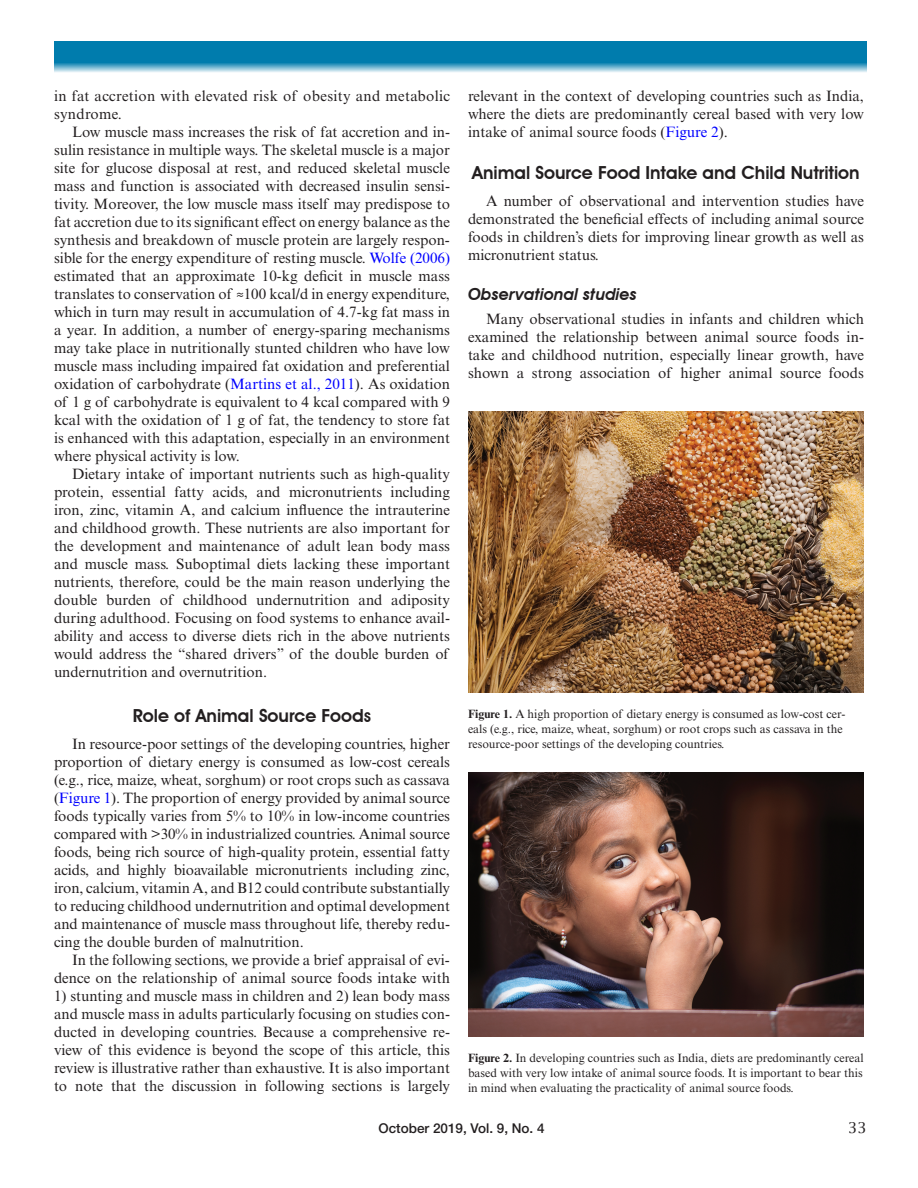
<style>
.page{position:relative;width:918px;height:1188px;background:#fff}
.page>*{position:absolute;margin:0;border:0;box-sizing:border-box;transform-origin:0 0}
.t1{font:600 18px "Avant Garde IT Cby BT";color:#231f20}
.t2{font:italic 600 16.5px "Avant Garde IT Cby BT";color:#231f20}
.t3{font:15px/18px "Times New Roman MT Std";color:#231f20;text-align:justify}
.t4{font:15px/18px "Times New Roman MT Std";letter-spacing:.02em;color:#231f20}
.t5{font:15px "Lucida Bright";color:#231f20}
.t6{font:500 13.5px "Helvetica Neue LT Std";color:#231f20}
.t7{font:12px/15px "Times New Roman MT Std";color:#231f20}
.s1{color:#00f}
.s2{font-weight:700}
</style>
<div class="page">
<svg style="left:54px;top:41px;width:813px;height:31px;background:#238eb8"></svg>
<img style="left:468px;top:411px;width:396px;height:282px">
<img style="left:468px;top:773px;width:396px;height:263px">
<p class="t4" style="left:54px;top:87px;width:398px">in fat accretion with elevated risk of obesity and metabolic syndrome.</p>
<p class="t3" style="left:54px;top:123px;width:398px;text-indent:18px">Low muscle mass increases the risk of fat accretion and in&shy;sulin resistance in multiple ways. The skeletal muscle is a major site for glucose disposal at rest, and reduced skeletal muscle mass and function is associated with decreased insulin sensi&shy;tivity. Moreover, the low muscle mass itself may predispose to fat accretion due to its significant effect on energy balance as the synthesis and breakdown of muscle protein are largely respon&shy;sible for the energy expenditure of resting muscle. <span class="s1">Wolfe (2006) </span>estimated that an approximate 10-kg deficit in muscle mass translates to conservation of ≈100 kcal/d in energy expenditure, which in turn may result in accumulation of 4.7-kg fat mass in a year. In addition, a number of energy-sparing mechanisms may take place in nutritionally stunted children who have low muscle mass including impaired fat oxidation and preferential oxidation of carbohydrate (<span class="s1">Martins et al., 2011</span>). As oxidation of 1 g of carbohydrate is equivalent to 4 kcal compared with 9 kcal with the oxidation of 1 g of fat, the tendency to store fat is enhanced with this adaptation, especially in an environment where physical activity is low.</p>
<p class="t3" style="left:54px;top:465px;width:398px;text-indent:18px">Dietary intake of important nutrients such as high-quality protein, essential fatty acids, and micronutrients including iron, zinc, vitamin A, and calcium influence the intrauterine and childhood growth. These nutrients are also important for the development and maintenance of adult lean body mass and muscle mass. Suboptimal diets lacking these important nutrients, therefore, could be the main reason underlying the double burden of childhood undernutrition and adiposity during adulthood. Focusing on food systems to enhance avail&shy;ability and access to diverse diets rich in the above nutrients would address the “shared drivers” of the double burden of undernutrition and overnutrition.</p>
<p class="t1" style="left:133px;top:705px;width:240px">Role of Animal Source Foods</p>
<p class="t3" style="left:54px;top:735px;width:398px;text-indent:18px">In resource-poor settings of the developing countries, higher proportion of dietary energy is consumed as low-cost cereals (e.g., rice, maize, wheat, sorghum) or root crops such as cassava (<span class="s1">Figure 1</span>). The proportion of energy provided by animal source foods typically varies from 5% to 10% in low-income countries compared with &gt;30% in industrialized countries. Animal source foods, being rich source of high-quality protein, essential fatty acids, and highly bioavailable micronutrients including zinc, iron, calcium, vitamin A, and B12 could contribute substantially to reducing childhood undernutrition and optimal development and maintenance of muscle mass throughout life, thereby redu&shy;cing the double burden of malnutrition.</p>
<p class="t3" style="left:54px;top:951px;width:397px;text-align:right">In the following sections, we provide a brief appraisal of evi&shy;dence on the relationship of animal source foods intake with</p>
<p class="t3" style="left:54px;top:987px;width:398px">1) stunting and muscle mass in children and 2) lean body mass and muscle mass in adults particularly focusing on studies con&shy;ducted in developing countries. Because a comprehensive re&shy;view of this evidence is beyond the scope of this article, this review is illustrative rather than exhaustive. It is also important to note that the discussion in following sections is largely</p>
<p class="t3" style="left:468px;top:87px;width:398px">relevant in the context of developing countries such as India, where the diets are predominantly cereal based with very low intake of animal source foods (<span class="s1">Figure 2</span>).</p>
<p class="t1" style="left:472px;top:162px;width:389px">Animal Source Food Intake and Child Nutrition</p>
<p class="t3" style="left:468px;top:192px;width:398px;text-indent:18px">A number of observational and intervention studies have demonstrated the beneficial effects of including animal source foods in children’s diets for improving linear growth as well as micronutrient status.</p>
<p class="t2" style="left:468px;top:284px;width:170px">Observational studies</p>
<p class="t3" style="left:468px;top:310px;width:398px;text-indent:18px">Many observational studies in infants and children which examined the relationship between animal source foods in&shy;take and childhood nutrition, especially linear growth, have shown a strong association of higher animal source foods</p>
<p class="t7" style="left:468px;top:707px;width:379px"><span class="s2">Figure 1.</span> A high proportion of dietary energy is consumed as low-cost cer&shy;eals (e.g., rice, maize, wheat, sorghum) or root crops such as cassava in the resource-poor settings of the developing countries.</p>
<p class="t7" style="left:468px;top:1050px;width:397px;text-align:justify"><span class="s2">Figure 2.</span> In developing countries such as India, diets are predominantly cereal based with very low intake of animal source foods. It is important to bear this in mind when evaluating the practicality of animal source foods.</p>
<p class="t6" style="left:379px;top:1120px;width:168px">October 2019, Vol. 9, No. 4</p>
<p class="t5" style="left:848px;top:1119px;width:20px">33</p>
</div>
